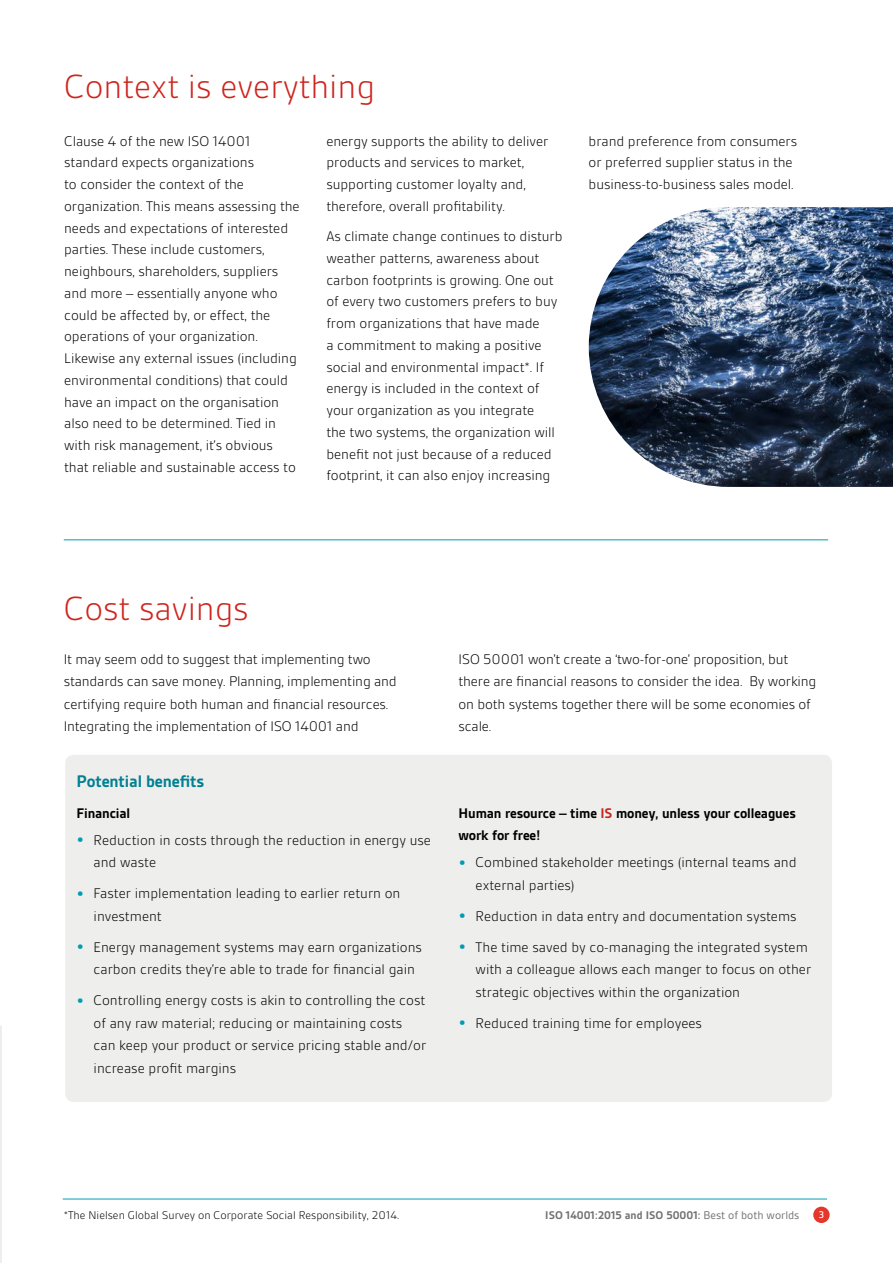
<style>
.page{position:relative;width:893px;height:1263px;background:#fff}
.page>*{position:absolute;margin:0;border:0;box-sizing:border-box;transform-origin:0 0}
.t1{font:300 36px "BSI Gesta";color:#ce251d}
.t2{font:700 18px "BSI Gesta";letter-spacing:-.01em;color:#008091}
.t3{font:300 15px/21.8px "BSI Gesta";letter-spacing:-.005em;color:#000}
.t4{font:700 15px/22.5px "BSI Gesta";letter-spacing:-.01em;color:#000}
.t5{font:300 12px "BSI Gesta";color:#000}
.t6{font:700 12px "BSI Gesta";color:#707172}
.t7{font:500 10.5px "BSI Gesta";color:#fff}
.s1{font-weight:700;font-size:19.5px;color:#009db2}
.s2{color:#c6271e}
.s3{font-weight:400}
</style>
<div class="page">
<div style="left:813px;top:1206px;width:17px;height:17px;background:#e5372c;border-radius:50%"></div>
<div style="left:65px;top:755px;width:767px;height:347px;background:#eeeeed;border-radius:9px"></div>
<hr style="left:64px;top:540px;width:764px;height:1px;background:#009db2">
<hr style="left:63px;top:1199px;width:764px;height:1px;background:#009db2">
<svg style="left:0;top:1026px;width:2px;height:237px"></svg>
<img style="left:589px;top:207px;width:304px;height:280px">
<h1 class="t1" style="left:64px;top:68px;width:312px">Context is everything</h1>
<p class="t3" style="left:64px;top:130px;width:237px">Clause 4 of the new ISO 14001 standard expects organizations<br>to consider the context of the organization. This means assessing the needs and expectations of interested parties. These include customers, neighbours, shareholders, suppliers and more – essentially anyone who could be affected by, or effect, the operations of your organization.<br>Likewise any external issues (including environmental conditions) that could have an impact on the organisation also need to be determined. Tied in with risk management, it’s obvious that reliable and sustainable access to</p>
<p class="t3" style="left:326px;top:130px;width:223px">energy supports the ability to deliver products and services to market, supporting customer loyalty and, therefore, overall profitability.</p>
<p class="t3" style="left:326px;top:225px;width:238px">As climate change continues to disturb weather patterns, awareness about carbon footprints is growing. One out of every two customers prefers to buy from organizations that have made<br>a commitment to making a positive social and environmental impact*. If energy is included in the context of your organization as you integrate<br>the two systems, the organization will benefit not just because of a reduced footprint, it can also enjoy increasing</p>
<p class="t3" style="left:589px;top:130px;width:210px">brand preference from consumers or preferred supplier status in the business-to-business sales model.</p>
<h1 class="t1" style="left:64px;top:590px;width:186px">Cost savings</h1>
<p class="t3" style="left:64px;top:647px;width:334px;line-height:22.5px">It may seem odd to suggest that implementing two standards can save money. Planning, implementing and certifying require both human and financial resources.<br>Integrating the implementation of ISO 14001 and</p>
<p class="t3" style="left:459px;top:647px;width:359px;line-height:22.5px">ISO 50001 won’t create a ‘two-for-one’ proposition, but there are financial reasons to consider the idea. By working on both systems together there will be some economies of scale.</p>
<p class="t2" style="left:77px;top:772px;width:129px">Potential benefits</p>
<p class="t4" style="left:77px;top:802px;width:55px">Financial</p>
<p class="t3" style="left:94px;top:829px;width:339px;line-height:22.5px;text-indent:-17px"><span class="s1">•</span> Reduction in costs through the reduction in energy use and waste</p>
<p class="t3" style="left:94px;top:882px;width:308px;line-height:22.5px;text-indent:-17px"><span class="s1">•</span> Faster implementation leading to earlier return on investment</p>
<p class="t3" style="left:94px;top:936px;width:330px;line-height:22.5px;text-indent:-17px"><span class="s1">•</span> Energy management systems may earn organizations carbon credits they’re able to trade for financial gain</p>
<p class="t3" style="left:94px;top:989px;width:334px;line-height:22.5px;text-indent:-17px"><span class="s1">•</span> Controlling energy costs is akin to controlling the cost of any raw material; reducing or maintaining costs can keep your product or service pricing stable and/or increase profit margins</p>
<p class="t4" style="left:459px;top:802px;width:339px">Human resource – time <span class="s2">IS</span> money, unless your colleagues work for free!</p>
<p class="t3" style="left:476px;top:851px;width:323px;line-height:22.5px;text-indent:-17px"><span class="s1">•</span> Combined stakeholder meetings (internal teams and external parties)</p>
<p class="t3" style="left:459px;top:905px;width:340px"><span class="s1">•</span> Reduction in data entry and documentation systems</p>
<p class="t3" style="left:476px;top:936px;width:337px;line-height:22.5px;text-indent:-17px"><span class="s1">•</span> The time saved by co-managing the integrated system with a colleague allows each manger to focus on other strategic objectives within the organization</p>
<p class="t3" style="left:459px;top:1012px;width:245px"><span class="s1">•</span> Reduced training time for employees</p>
<p class="t5" style="left:64px;top:1209px;width:337px">*The Nielsen Global Survey on Corporate Social Responsibility, 2014.</p>
<p class="t6" style="left:545px;top:1209px;width:256px">ISO 14001:2015 and ISO 50001: <span class="s3">Best of both worlds</span></p>
<p class="t7" style="left:819px;top:1209px;width:7px">3</p>
</div>
